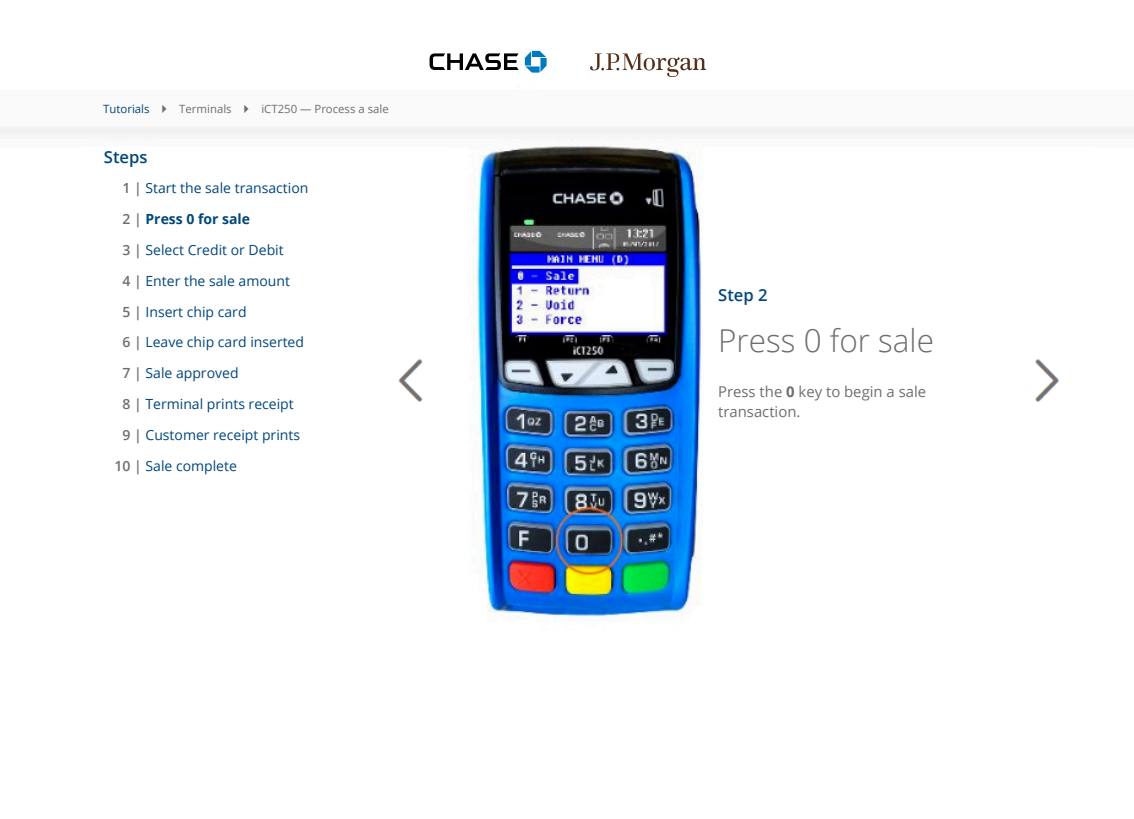
<style>
.page{position:relative;width:1134px;height:819px;background:#fff}
.page>*{position:absolute;margin:0;border:0;box-sizing:border-box;transform-origin:0 0}
.t1{font:300 31.5px "Open Sans";color:#6d6e71}
.t2{font:600 16.62px "Open Sans";color:#00477b}
.t3{font:14.88px/19.2px "Open Sans";color:#6d6e71}
.t4{font:14px "Open Sans";color:#00477b}
.t5{font:700 14px "Open Sans";color:#00477b}
.t6{font:11.38px "Open Sans";color:#6d6e71}
.t7{font:11.38px "Open Sans";color:#00477b}
.s1{font-weight:600;color:#6d6e71}
.s2{font-weight:700}
</style>
<div class="page">
<img style="left:0;top:50px;width:1134px;height:570px">
<div style="left:709px;top:148px;width:382px;height:530px;background:#fff"></div>
<div style="left:81px;top:148px;width:366px;height:530px;background:#fff"></div>
<img style="left:1035px;top:359px;width:24px;height:43px">
<img style="left:398px;top:359px;width:25px;height:43px">
<svg style="left:525px;top:51px;width:22px;height:22px"></svg>
<svg style="left:430px;top:53px;width:89px;height:17px"></svg>
<svg style="left:590px;top:53px;width:116px;height:24px"></svg>
<svg style="left:162px;top:105px;width:5px;height:8px"></svg>
<svg style="left:244px;top:105px;width:5px;height:8px"></svg>
<p class="t7" style="left:103px;top:101px;width:48px">Tutorials</p>
<p class="t6" style="left:179px;top:101px;width:54px">Terminals</p>
<p class="t6" style="left:261px;top:101px;width:129px">iCT250 — Process a sale</p>
<h2 class="t2" style="left:104px;top:145px;width:45px">Steps</h2>
<p class="t4" style="left:122px;top:179px;width:188px"><span class="s1">1</span> Start the sale transaction</p>
<p class="t5" style="left:122px;top:209px;width:129px"><span class="s1">2</span> Press 0 for sale</p>
<p class="t4" style="left:122px;top:240px;width:163px"><span class="s1">3</span> Select Credit or Debit</p>
<p class="t4" style="left:122px;top:271px;width:169px"><span class="s1">4</span> Enter the sale amount</p>
<p class="t4" style="left:122px;top:302px;width:126px"><span class="s1">5</span> Insert chip card</p>
<p class="t4" style="left:122px;top:333px;width:183px"><span class="s1">6</span> Leave chip card inserted</p>
<p class="t4" style="left:122px;top:363px;width:118px"><span class="s1">7</span> Sale approved</p>
<p class="t4" style="left:122px;top:394px;width:173px"><span class="s1">8</span> Terminal prints receipt</p>
<p class="t4" style="left:122px;top:425px;width:179px"><span class="s1">9</span> Customer receipt prints</p>
<p class="t4" style="left:114px;top:456px;width:124px"><span class="s1">10</span> Sale complete</p>
<h2 class="t2" style="left:718px;top:284px;width:51px">Step 2</h2>
<h2 class="t1" style="left:718px;top:319px;width:217px">Press 0 for sale</h2>
<p class="t3" style="left:718px;top:382px;width:209px">Press the <span class="s2">0</span> key to begin a sale transaction.</p>
</div>
